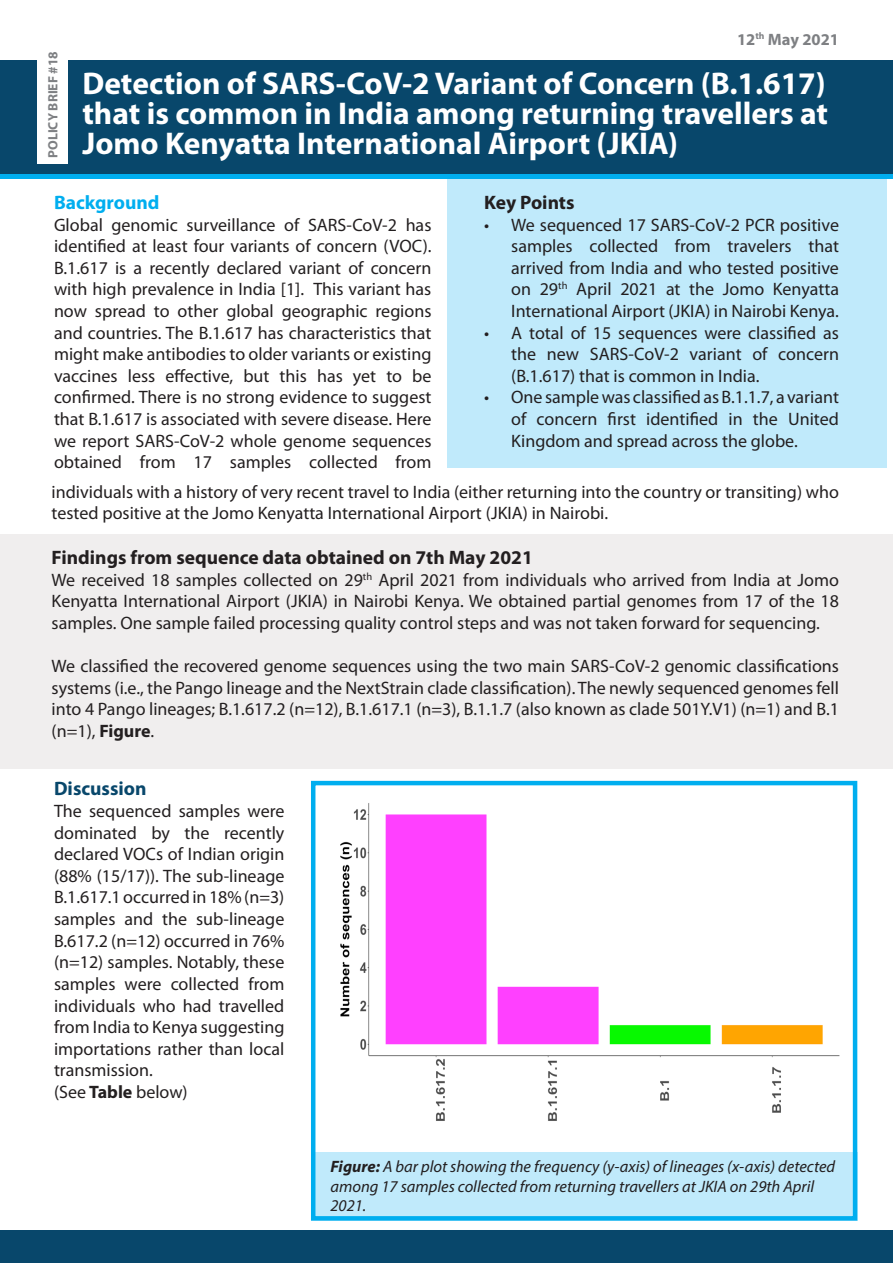
<style>
.page{position:relative;width:893px;height:1263px;background:#fff}
.page>*{position:absolute;margin:0;border:0;box-sizing:border-box;transform-origin:0 0}
.t1{font:700 31.5px/30px "Myriad Pro";color:#fff;text-align:justify}
.t2{font:700 19.5px "Myriad Pro";color:#231f20}
.t3{font:700 19.5px "Myriad Pro";color:#00aeef}
.t4{font:700 19.5px "Myriad Pro";color:#08476b}
.t5{font:18px/21.6px "Myriad Pro";color:#231f20;text-align:justify}
.t6{font:italic 16.5px/19.8px "Myriad Pro";color:#231f20}
.t7{font:700 16.5px "Myriad Pro";color:#7e8083}
.t8{font:700 13.5px "Myriad Pro";color:#7e8083}
.s1{font-weight:700}
</style>
<div class="page">
<div style="left:311px;top:1152px;width:546px;height:68px;background:#c0eafb"></div>
<div style="left:0;top:1230px;width:893px;height:33px;background:#08476b"></div>
<div style="left:0;top:534px;width:893px;height:234px;background:#f0eeee"></div>
<div style="left:448px;top:178px;width:439px;height:290px;background:#c0eafb"></div>
<div style="left:0;top:60px;width:893px;height:114px;background:#08476b"></div>
<div style="left:37px;top:32px;width:31px;height:132px;background:#fff"></div>
<hr style="left:0;top:174px;width:893px;height:4px;background:#00aeef">
<img style="left:340px;top:803px;width:500px;height:318px">
<div style="left:311px;top:781px;width:546px;height:439px;border:4px solid #00aeef"></div>
<p class="t8" style="left:44px;top:158px;width:108px;rotate:-90deg">POLICY BRIEF #18</p>
<p class="t7" style="left:737px;top:28px;width:103px">12<sup>th</sup> May 2021</p>
<p class="t1" style="left:82px;top:68px;width:747px">Detection of SARS-CoV-2 Variant of Concern (B.1.617) that is common in India among returning travellers at Jomo Kenyatta International Airport (JKIA)</p>
<p class="t3" style="left:54px;top:190px;width:107px">Background</p>
<p class="t5" style="left:54px;top:213px;width:379px">Global genomic surveillance of SARS-CoV-2 has identified at least four variants of concern (VOC).<br>B.1.617 is a recently declared variant of concern with high prevalence in India [1]. This variant has now spread to other global geographic regions and countries. The B.1.617 has characteristics that might make antibodies to older variants or existing vaccines less effective, but this has yet to be confirmed. There is no strong evidence to suggest that B.1.617 is associated with severe disease. Here we report SARS-CoV-2 whole genome sequences obtained from 17 samples collected from</p>
<p class="t5" style="left:52px;top:480px;width:789px">individuals with a history of very recent travel to India (either returning into the country or transiting) who tested positive at the Jomo Kenyatta International Airport (JKIA) in Nairobi.</p>
<p class="t2" style="left:52px;top:545px;width:483px">Findings from sequence data obtained on 7th May 2021</p>
<p class="t5" style="left:52px;top:569px;width:789px">We received 18 samples collected on 29<sup>th</sup> April 2021 from individuals who arrived from India at Jomo Kenyatta International Airport (JKIA) in Nairobi Kenya. We obtained partial genomes from 17 of the 18 samples. One sample failed processing quality control steps and was not taken forward for sequencing.</p>
<p class="t5" style="left:52px;top:655px;width:789px">We classified the recovered genome sequences using the two main SARS-CoV-2 genomic classifications systems (i.e., the Pango lineage and the NextStrain clade classification). The newly sequenced genomes fell into 4 Pango lineages; B.1.617.2 (n=12), B.1.617.1 (n=3), B.1.1.7 (also known as clade 501Y.V1) (n=1) and B.1 (n=1), <span class="s1">Figure</span>.</p>
<p class="t2" style="left:484px;top:190px;width:92px">Key Points</p>
<p class="t5" style="left:511px;top:213px;width:329px;text-indent:-27px">• We sequenced 17 SARS-CoV-2 PCR positive samples collected from travelers that arrived from India and who tested positive on 29<sup>th</sup> April 2021 at the Jomo Kenyatta International Airport (JKIA) in Nairobi Kenya.</p>
<p class="t5" style="left:511px;top:321px;width:329px;text-indent:-27px">• A total of 15 sequences were classified as the new SARS-CoV-2 variant of concern (B.1.617) that is common in India.</p>
<p class="t5" style="left:511px;top:386px;width:329px;text-indent:-27px">• One sample was classified as B.1.1.7, a variant of concern first identified in the United Kingdom and spread across the globe.</p>
<p class="t4" style="left:54px;top:776px;width:94px">Discussion</p>
<p class="t5" style="left:54px;top:800px;width:232px">The sequenced samples were dominated by the recently declared VOCs of Indian origin (88% (15/17)). The sub-lineage B.1.617.1 occurred in 18% (n=3) samples and the sub-lineage B.617.2 (n=12) occurred in 76% (n=12) samples. Notably, these samples were collected from individuals who had travelled from India to Kenya suggesting importations rather than local transmission.</p>
<p class="t5" style="left:54px;top:1081px;width:135px">(See <span class="s1">Table</span> below)</p>
<p class="t6" style="left:330px;top:1156px;width:506px"><span class="s1">Figure:</span> A bar plot showing the frequency (y-axis) of lineages (x-axis) detected among 17 samples collected from returning travellers at JKIA on 29th April<br>2021.</p>
</div>
